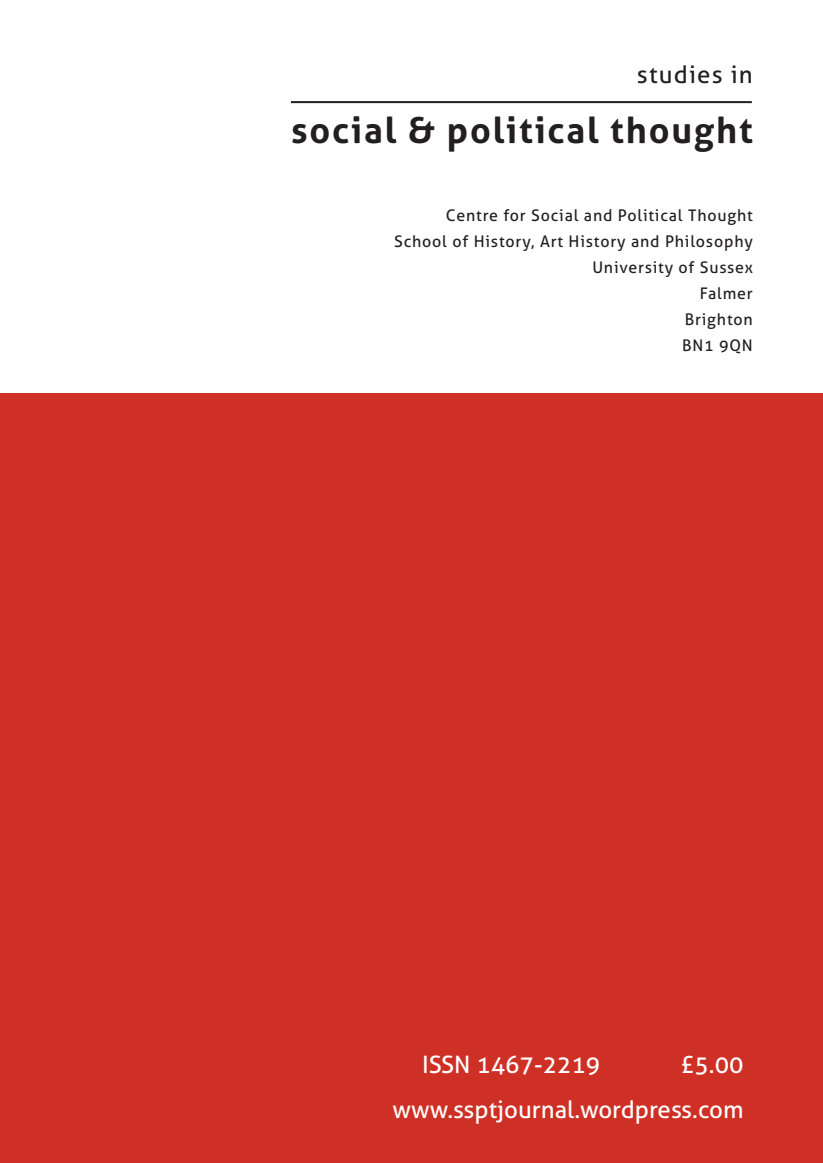
<style>
.page{position:relative;width:823px;height:1163px;background:#fff}
.page>*{position:absolute;margin:0;border:0;box-sizing:border-box;transform-origin:0 0}
.t1{font:700 36px "Aller";letter-spacing:.05em;color:#231f20}
.t2{font:24px "Aller";color:#fff}
.t3{font:24px "Aller";letter-spacing:.05em;color:#231f20}
.t4{font:16px/26px "Aller";letter-spacing:.05em;color:#231f20;text-align:right}
</style>
<div class="page">
<div style="left:0;top:393px;width:822px;height:769px;background:#cf3026"></div>
<hr style="left:291px;top:101px;width:460px;height:2px;background:#231f20">
<h2 class="t3" style="left:636px;top:59px;width:117px">studies in</h2>
<h1 class="t1" style="left:291px;top:108px;width:463px">social &amp; political thought</h1>
<p class="t4" style="left:394px;top:202px;width:360px">Centre for Social and Political Thought<br>School of History, Art History and Philosophy<br>University of Sussex<br>Falmer<br>Brighton<br>BN1 9QN</p>
<h2 class="t2" style="left:422px;top:1049px;width:180px">ISSN 1467-2219</h2>
<h2 class="t2" style="left:679px;top:1049px;width:65px">£5.00</h2>
<h2 class="t2" style="left:392px;top:1094px;width:352px">www.ssptjournal.wordpress.com</h2>
</div>
